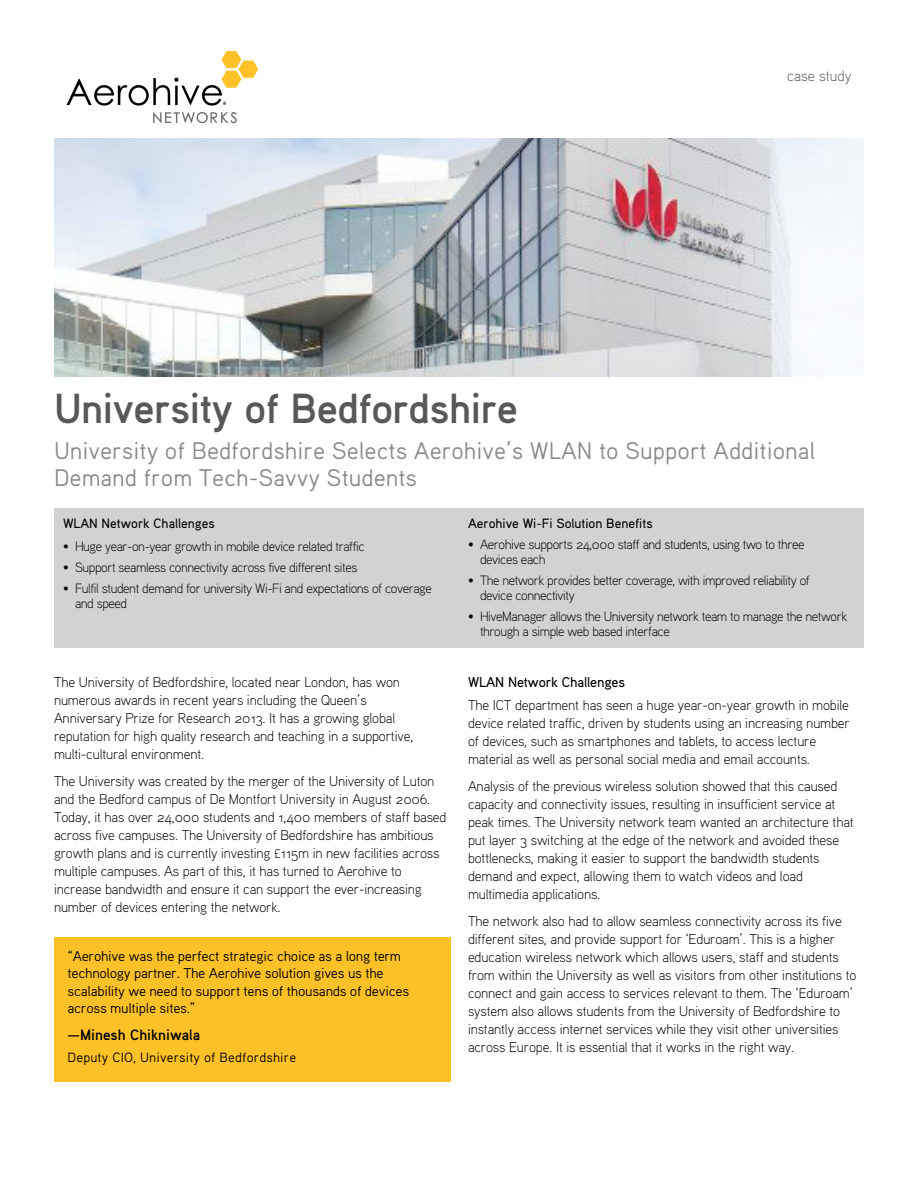
<style>
.page{position:relative;width:918px;height:1188px;background:#fff}
.page>*{position:absolute;margin:0;border:0;box-sizing:border-box;transform-origin:0 0}
.t1{font:700 42px "Aaux Pro";letter-spacing:-.015em;color:#58585a}
.t2{font:24px/27px "Aaux Pro OSF";color:#88898c}
.t3{font:700 15px "Aaux Pro";color:#000}
.t4{font:15px "Aaux Pro Light OSF";color:#58585a}
.t5{font:14.25px/18px "Aaux Pro Light OSF";letter-spacing:-.01em;color:#000}
.t6{font:14.25px/17.2px "Aaux Pro OSF";letter-spacing:-.02em;color:#000}
.t7{font:14.25px "Aaux Pro Medium OSF";letter-spacing:-.01em;color:#000}
.t8{font:13.5px/15px "Aaux Pro Light OSF";letter-spacing:-.03em;color:#000}
.t9{font:13.5px "Aaux Pro Medium OSF";color:#000}
.t10{font:13.5px "Aaux Pro OSF";letter-spacing:.01em;color:#000}
</style>
<div class="page">
<div style="left:54px;top:509px;width:810px;height:139px;background:#d1d2d4"></div>
<img style="left:54px;top:139px;width:810px;height:238px">
<div style="left:54px;top:937px;width:397px;height:145px;background:#fec127"></div>
<svg style="left:153px;top:112px;width:84px;height:11px"></svg>
<svg style="left:67px;top:51px;width:191px;height:55px"></svg>
<p class="t4" style="left:787px;top:66px;width:66px">case study</p>
<h1 class="t1" style="left:54px;top:381px;width:465px">University of Bedfordshire</h1>
<h2 class="t2" style="left:54px;top:436px;width:763px">University of Bedfordshire Selects Aerohive’s WLAN to Support Additional<br>Demand from Tech-Savvy Students</h2>
<p class="t9" style="left:63px;top:515px;width:153px">WLAN Network Challenges</p>
<p class="t8" style="left:63px;top:538px;width:303px">• Huge year-on-year growth in mobile device related traffic</p>
<p class="t8" style="left:63px;top:559px;width:296px">• Support seamless connectivity across five different sites</p>
<p class="t8" style="left:75px;top:580px;width:358px;text-indent:-12px">• Fulfil student demand for university Wi-Fi and expectations of coverage and speed</p>
<p class="t5" style="left:54px;top:673px;width:361px">The University of Bedfordshire, located near London, has won numerous awards in recent years including the Queen’s Anniversary Prize for Research 2013. It has a growing global reputation for high quality research and teaching in a supportive, multi-cultural environment.</p>
<p class="t5" style="left:54px;top:772px;width:394px">The University was created by the merger of the University of Luton and the Bedford campus of De Montfort University in August 2006.<br>Today, it has over 24,000 students and 1,400 members of staff based across five campuses. The University of Bedfordshire has ambitious growth plans and is currently investing £115m in new facilities across multiple campuses. As part of this, it has turned to Aerohive to increase bandwidth and ensure it can support the ever-increasing number of devices entering the network.</p>
<p class="t6" style="left:68px;top:947px;width:343px">“Aerohive was the perfect strategic choice as a long term technology partner. The Aerohive solution gives us the scalability we need to support tens of thousands of devices across multiple sites.”</p>
<p class="t3" style="left:68px;top:1025px;width:134px">—Minesh Chikniwala</p>
<p class="t10" style="left:68px;top:1049px;width:230px">Deputy CIO, University of Bedfordshire</p>
<p class="t9" style="left:468px;top:515px;width:186px">Aerohive Wi-Fi Solution Benefits</p>
<p class="t8" style="left:480px;top:537px;width:326px;text-indent:-12px">• Aerohive supports 24,000 staff and students, using two to three devices each</p>
<p class="t8" style="left:480px;top:573px;width:331px;text-indent:-12px">• The network provides better coverage, with improved reliability of device connectivity</p>
<p class="t8" style="left:480px;top:609px;width:369px;text-indent:-12px">• HiveManager allows the University network team to manage the network through a simple web based interface</p>
<p class="t7" style="left:468px;top:673px;width:159px">WLAN Network Challenges</p>
<p class="t5" style="left:468px;top:695px;width:383px">The ICT department has seen a huge year-on-year growth in mobile device related traffic, driven by students using an increasing number of devices, such as smartphones and tablets, to access lecture material as well as personal social media and email accounts.</p>
<p class="t5" style="left:468px;top:776px;width:387px">Analysis of the previous wireless solution showed that this caused capacity and connectivity issues, resulting in insufficient service at peak times. The University network team wanted an architecture that put layer 3 switching at the edge of the network and avoided these bottlenecks, making it easier to support the bandwidth students demand and expect, allowing them to watch videos and load multimedia applications.</p>
<p class="t5" style="left:468px;top:911px;width:390px">The network also had to allow seamless connectivity across its five different sites, and provide support for ‘Eduroam’. This is a higher education wireless network which allows users, staff and students from within the University as well as visitors from other institutions to connect and gain access to services relevant to them. The ‘Eduroam’ system also allows students from the University of Bedfordshire to instantly access internet services while they visit other universities across Europe. It is essential that it works in the right way.</p>
</div>
